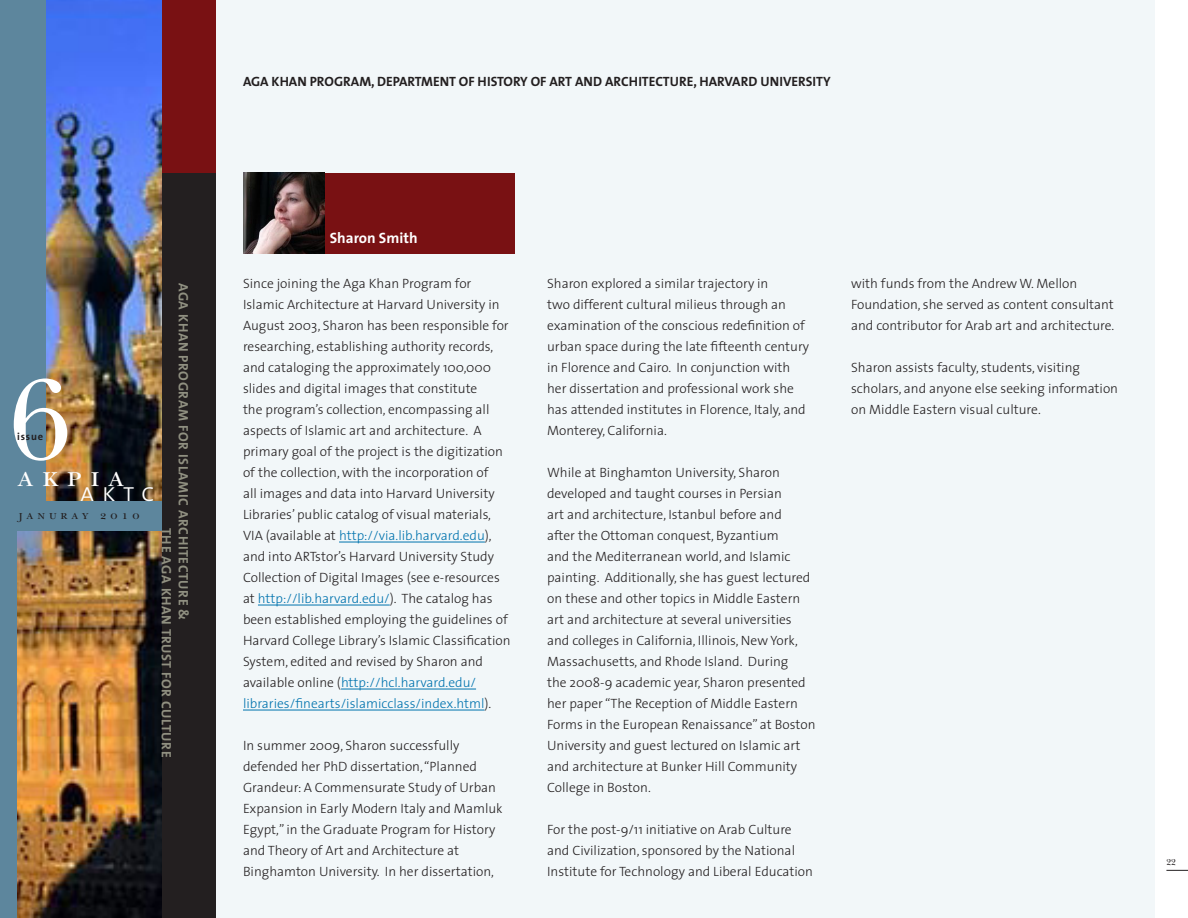
<style>
.page{position:relative;width:1188px;height:918px;background:#fff}
.page>*{position:absolute;margin:0;border:0;box-sizing:border-box;transform-origin:0 0}
.t1{font:120px "New Baskerville";color:#fff}
.t2{font:29.7px "New Baskerville SC";letter-spacing:.28em;color:#fff}
.t3{font:26.4px "The Sans Light Caps";color:#fff}
.t4{font:700 15px "The Sans";color:#fff}
.t5{font:13.65px/17px "The Sans Bold Caps";letter-spacing:.04em;color:#909081}
.t6{font:300 13.5px/21px "The Sans";color:#231f20}
.t7{font:13.5px "The Sans Bold Caps";color:#231f20}
.t8{font:12.75px "New Baskerville SC";letter-spacing:.3em;color:#231f20}
.t9{font:700 10.5px "The Sans";letter-spacing:.08em;color:#231f20}
.t10{font:9px "New Baskerville";color:#231f20}
.s1{font-family:"The Sans";font-weight:700}
.s2{color:#0073ae}
</style>
<div class="page">
<div style="left:0;top:0;width:1155px;height:918px;background:#f2f7f9"></div>
<div style="left:0;top:0;width:216px;height:918px;background:#231f20"></div>
<div style="left:0;top:0;width:216px;height:173px;background:#791113"></div>
<img style="left:17px;top:0;width:145px;height:918px">
<svg style="left:1166px;top:870px;width:22px;height:1px"></svg>
<div style="left:0;top:0;width:46px;height:528px;background:#5d869d"></div>
<div style="left:0;top:390px;width:17px;height:528px;background:#5d869d"></div>
<div style="left:0;top:501px;width:162px;height:30px;background:#5d869d"></div>
<div style="left:243px;top:173px;width:272px;height:81px;background:#791113"></div>
<img style="left:243px;top:173px;width:81px;height:81px">
<hr style="left:339px;top:542px;width:146px;height:1px;background:#0073ae">
<hr style="left:258px;top:605px;width:132px;height:1px;background:#0073ae">
<hr style="left:341px;top:689px;width:135px;height:1px;background:#0073ae">
<hr style="left:243px;top:710px;width:242px;height:1px;background:#0073ae">
<p class="t7" style="left:243px;top:70px;width:589px">AGA KHAN PROGRAM, DEPARTMENT OF HISTORY OF ART AND ARCHITECTURE, HARVARD UNIVERSITY</p>
<h1 class="t1" style="left:8px;top:347px;width:64px">6</h1>
<p class="t9" style="left:17px;top:428px;width:28px">issue</p>
<h2 class="t2" style="left:17px;top:460px;width:109px">akpia</h2>
<h3 class="t3" style="left:80px;top:470px;width:76px">aktc</h3>
<p class="t8" style="left:18px;top:508px;width:123px">januray 2010</p>
<p class="t5" style="left:192px;top:528px;width:231px;text-indent:-245px;rotate:90deg">AGA KHAN PROGRAM FOR ISLAMIC ARCHITECTURE <span class="s1">&amp;<br></span>THE AGA KHAN TRUST FOR CULTURE</p>
<p class="t4" style="left:330px;top:225px;width:89px">Sharon Smith</p>
<p class="t6" style="left:243px;top:273px;width:269px">Since joining the Aga Khan Program for Islamic Architecture at Harvard University in August 2003, Sharon has been responsible for researching, establishing authority records, and cataloging the approximately 100,000 slides and digital images that constitute<br>the program’s collection, encompassing all aspects of Islamic art and architecture. A primary goal of the project is the digitization of the collection, with the incorporation of<br>all images and data into Harvard University Libraries’ public catalog of visual materials, VIA (available at <span class="s2">http://via.lib.harvard.edu</span>), and into ARTstor’s Harvard University Study Collection of Digital Images (see e-resources at <span class="s2">http://lib.harvard.edu/</span>). The catalog has been established employing the guidelines of Harvard College Library’s Islamic Classification System, edited and revised by Sharon and available online (<span class="s2">http://hcl.harvard.edu/ libraries/finearts/islamicclass/index.html</span>).</p>
<p class="t6" style="left:243px;top:735px;width:261px">In summer 2009, Sharon successfully defended her PhD dissertation, “Planned Grandeur: A Commensurate Study of Urban Expansion in Early Modern Italy and Mamluk Egypt,” in the Graduate Program for History and Theory of Art and Architecture at Binghamton University. In her dissertation,</p>
<p class="t6" style="left:547px;top:273px;width:264px">Sharon explored a similar trajectory in<br>two different cultural milieus through an examination of the conscious redefinition of urban space during the late fifteenth century in Florence and Cairo. In conjunction with her dissertation and professional work she has attended institutes in Florence, Italy, and Monterey, California.</p>
<p class="t6" style="left:547px;top:462px;width:270px">While at Binghamton University, Sharon developed and taught courses in Persian<br>art and architecture, Istanbul before and<br>after the Ottoman conquest, Byzantium<br>and the Mediterranean world, and Islamic painting. Additionally, she has guest lectured on these and other topics in Middle Eastern art and architecture at several universities and colleges in California, Illinois, New York, Massachusetts, and Rhode Island. During<br>the 2008-9 academic year, Sharon presented her paper “The Reception of Middle Eastern Forms in the European Renaissance” at Boston University and guest lectured on Islamic art and architecture at Bunker Hill Community College in Boston.</p>
<p class="t6" style="left:547px;top:819px;width:267px">For the post-9/11 initiative on Arab Culture and Civilization, sponsored by the National<br>Institute for Technology and Liberal Education</p>
<p class="t6" style="left:851px;top:273px;width:265px">with funds from the Andrew W. Mellon<br>Foundation, she served as content consultant and contributor for Arab art and architecture.</p>
<p class="t6" style="left:851px;top:357px;width:268px">Sharon assists faculty, students, visiting scholars, and anyone else seeking information on Middle Eastern visual culture.</p>
<p class="t10" style="left:1166px;top:857px;width:11px">22</p>
</div>
